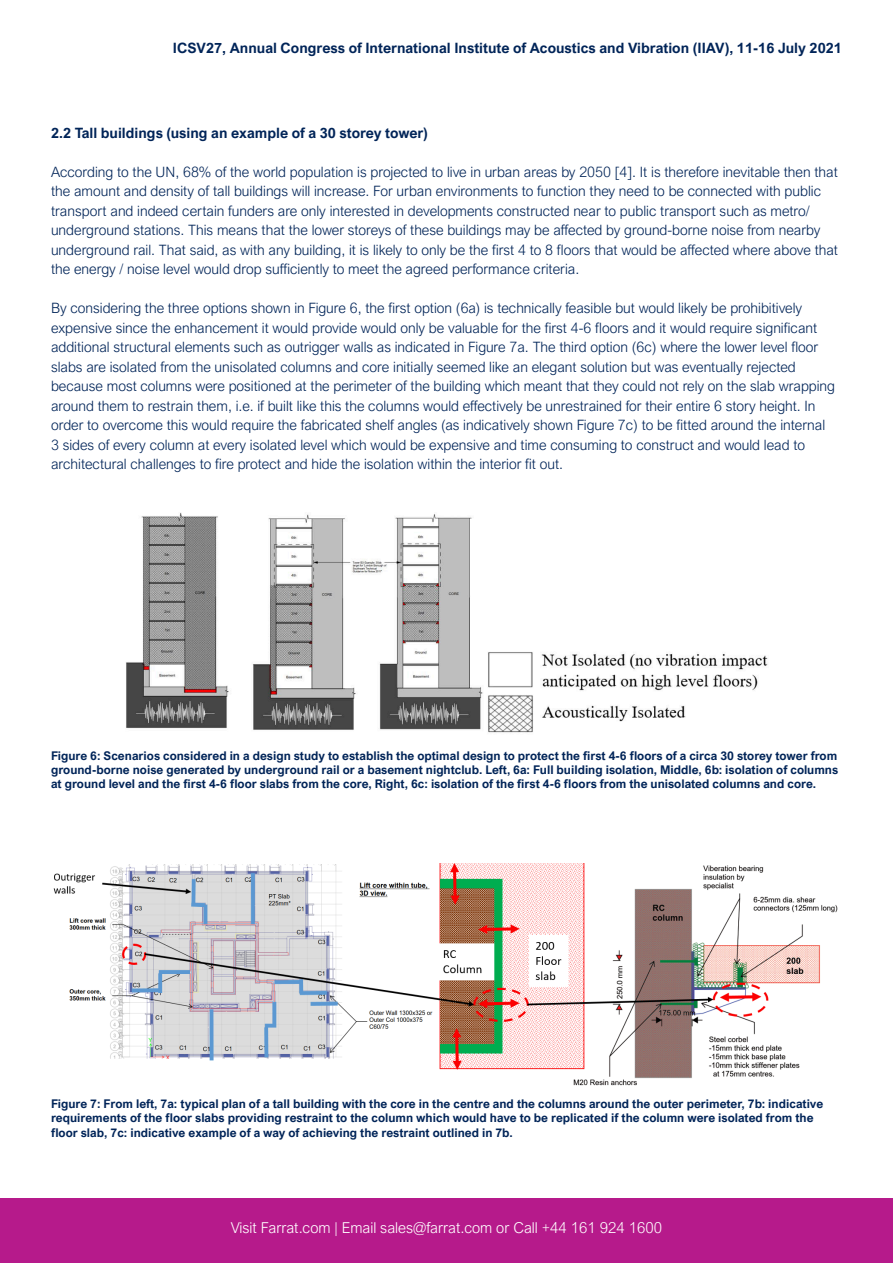
<style>
.page{position:relative;width:893px;height:1263px;background:#fff}
.page>*{position:absolute;margin:0;border:0;box-sizing:border-box;transform-origin:0 0}
.t1{font:300 15px "Arial Nova";color:#fff}
.t2{font:300 14.25px/19.5px "Arial Nova";color:#002458}
.t3{font:700 14.25px "Arial Nova";color:#002458}
.t4{font:700 12px/14.4px "Arial Nova";color:#002458;text-align:justify}
</style>
<div class="page">
<div style="left:0;top:1198px;width:893px;height:65px;background:#b61a8b"></div>
<img style="left:126px;top:512px;width:642px;height:221px">
<img style="left:53px;top:864px;width:785px;height:222px">
<p class="t3" style="left:173px;top:40px;width:670px">ICSV27, Annual Congress of International Institute of Acoustics and Vibration (IIAV), 11-16 July 2021</p>
<p class="t3" style="left:51px;top:125px;width:378px">2.2 Tall buildings (using an example of a 30 storey tower)</p>
<p class="t2" style="left:51px;top:162px;width:788px">According to the UN, 68% of the world population is projected to live in urban areas by 2050 [4]. It is therefore inevitable then that the amount and density of tall buildings will increase. For urban environments to function they need to be connected with public transport and indeed certain funders are only interested in developments constructed near to public transport such as metro/ underground stations. This means that the lower storeys of these buildings may be affected by ground-borne noise from nearby underground rail. That said, as with any building, it is likely to only be the first 4 to 8 floors that would be affected where above that the energy / noise level would drop sufficiently to meet the agreed performance criteria.</p>
<p class="t2" style="left:51px;top:299px;width:785px">By considering the three options shown in Figure 6, the first option (6a) is technically feasible but would likely be prohibitively expensive since the enhancement it would provide would only be valuable for the first 4-6 floors and it would require significant additional structural elements such as outrigger walls as indicated in Figure 7a. The third option (6c) where the lower level floor slabs are isolated from the unisolated columns and core initially seemed like an elegant solution but was eventually rejected because most columns were positioned at the perimeter of the building which meant that they could not rely on the slab wrapping around them to restrain them, i.e. if built like this the columns would effectively be unrestrained for their entire 6 story height. In order to overcome this would require the fabricated shelf angles (as indicatively shown Figure 7c) to be fitted around the internal 3 sides of every column at every isolated level which would be expensive and time consuming to construct and would lead to architectural challenges to fire protect and hide the isolation within the interior fit out.</p>
<p class="t4" style="left:51px;top:748px;width:789px">Figure 6: Scenarios considered in a design study to establish the optimal design to protect the first 4-6 floors of a circa 30 storey tower from ground-borne noise generated by underground rail or a basement nightclub. Left, 6a: Full building isolation, Middle, 6b: isolation of columns at ground level and the first 4-6 floor slabs from the core, Right, 6c: isolation of the first 4-6 floors from the unisolated columns and core.</p>
<p class="t4" style="left:51px;top:1096px;width:774px;text-align:left">Figure 7: From left, 7a: typical plan of a tall building with the core in the centre and the columns around the outer perimeter, 7b: indicative requirements of the floor slabs providing restraint to the column which would have to be replicated if the column were isolated from the floor slab, 7c: indicative example of a way of achieving the restraint outlined in 7b.</p>
<p class="t1" style="left:231px;top:1219px;width:433px">Visit Farrat.com | Email sales@farrat.com or Call +44 161 924 1600</p>
</div>
